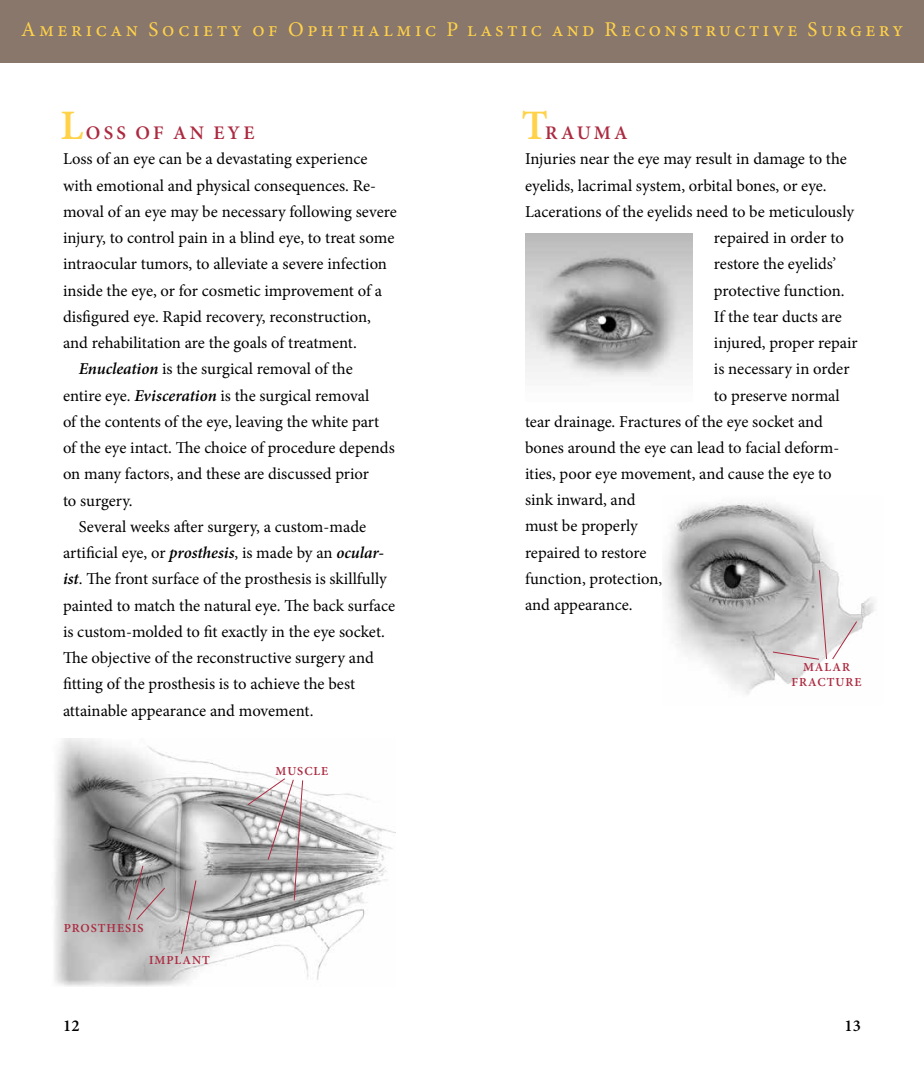
<style>
.page{position:relative;width:924px;height:1071px;background:#fff}
.page>*{position:absolute;margin:0;border:0;box-sizing:border-box;transform-origin:0 0}
.t1{font:21px "Minion Pro";letter-spacing:.155em;color:#ffd249}
.t2{font:600 19.25px "Minion Pro";letter-spacing:.17em;color:#ac2a40}
.t3{font:16.62px "Minion Pro";letter-spacing:-.005em;color:#000}
.t4{font:600 16.62px "Minion Pro";color:#000}
.t5{font:600 12.25px/15.8px "Minion Pro";letter-spacing:.08em;color:#ac2a40;text-align:center}
.s1{font-size:42px;color:#ffd249}
.s2{font-weight:600;font-style:italic}
</style>
<div class="page">
<img style="left:54px;top:738px;width:341px;height:249px">
<img style="left:525px;top:233px;width:168px;height:145px">
<img style="left:664px;top:502px;width:211px;height:192px">
<svg style="left:128px;top:865px;width:38px;height:56px;background:#a39d9e"></svg>
<svg style="left:247px;top:777px;width:57px;height:124px"></svg>
<svg style="left:180px;top:879px;width:17px;height:76px"></svg>
<svg style="left:772px;top:569px;width:86px;height:91px"></svg>
<div style="left:441px;top:0;width:483px;height:63px;background:#8a776b"></div>
<div style="left:0;top:0;width:483px;height:63px;background:#8a776b"></div>
<p class="t1" style="left:21px;top:15px;width:884px">American Society of Ophthalmic P lastic and Reconstructive Surgery</p>
<p class="t2" style="left:61px;top:119px;width:195px"><span class="s1">L</span>OSS OF AN EYE</p>
<p class="t3" style="left:63px;top:148px;width:306px">Loss of an eye can be a devastating experience</p>
<p class="t3" style="left:63px;top:174px;width:315px">with emotional and physical consequences. Re-</p>
<p class="t3" style="left:63px;top:200px;width:335px">moval of an eye may be necessary following severe</p>
<p class="t3" style="left:63px;top:227px;width:333px">injury, to control pain in a blind eye, to treat some</p>
<p class="t3" style="left:63px;top:253px;width:326px">intraocular tumors, to alleviate a severe infection</p>
<p class="t3" style="left:63px;top:279px;width:321px">inside the eye, or for cosmetic improvement of a</p>
<p class="t3" style="left:63px;top:305px;width:310px">disfigured eye. Rapid recovery, reconstruction,</p>
<p class="t3" style="left:63px;top:332px;width:295px">and rehabilitation are the goals of treatment.</p>
<p class="t3" style="left:79px;top:358px;width:276px"><span class="s2">Enucleation</span> is the surgical removal of the</p>
<p class="t3" style="left:63px;top:384px;width:308px">entire eye. <span class="s2">Evisceration</span> is the surgical removal</p>
<p class="t3" style="left:63px;top:410px;width:318px">of the contents of the eye, leaving the white part</p>
<p class="t3" style="left:63px;top:437px;width:333px">of the eye intact. The choice of procedure depends</p>
<p class="t3" style="left:63px;top:463px;width:308px">on many factors, and these are discussed prior</p>
<p class="t3" style="left:63px;top:489px;width:71px">to surgery.</p>
<p class="t3" style="left:79px;top:515px;width:289px">Several weeks after surgery, a custom-made</p>
<p class="t3" style="left:63px;top:542px;width:323px">artificial eye, or <span class="s2">prosthesis</span>, is made by an <span class="s2">ocular-</span></p>
<p class="t3" style="left:63px;top:568px;width:326px"><span class="s2">ist</span>. The front surface of the prosthesis is skillfully</p>
<p class="t3" style="left:63px;top:594px;width:334px">painted to match the natural eye. The back surface</p>
<p class="t3" style="left:63px;top:620px;width:323px">is custom-molded to fit exactly in the eye socket.</p>
<p class="t3" style="left:63px;top:647px;width:312px">The objective of the reconstructive surgery and</p>
<p class="t3" style="left:63px;top:673px;width:294px">fitting of the prosthesis is to achieve the best</p>
<p class="t3" style="left:63px;top:699px;width:252px">attainable appearance and movement.</p>
<p class="t5" style="left:64px;top:921px;width:81px">PROSTHESIS</p>
<p class="t4" style="left:63px;top:1014px;width:18px">12</p>
<p class="t5" style="left:149px;top:952px;width:62px">IMPLANT</p>
<p class="t5" style="left:275px;top:763px;width:54px">MUSCLE</p>
<p class="t2" style="left:521px;top:119px;width:108px"><span class="s1">T</span>RAUMA</p>
<p class="t3" style="left:525px;top:148px;width:324px">Injuries near the eye may result in damage to the</p>
<p class="t3" style="left:525px;top:174px;width:303px">eyelids, lacrimal system, orbital bones, or eye.</p>
<p class="t3" style="left:525px;top:200px;width:331px">Lacerations of the eyelids need to be meticulously</p>
<p class="t3" style="left:714px;top:227px;width:131px">repaired in order to</p>
<p class="t3" style="left:714px;top:253px;width:124px">restore the eyelids’</p>
<p class="t3" style="left:714px;top:279px;width:132px">protective function.</p>
<p class="t3" style="left:714px;top:305px;width:129px">If the tear ducts are</p>
<p class="t3" style="left:714px;top:332px;width:145px">injured, proper repair</p>
<p class="t3" style="left:714px;top:358px;width:137px">is necessary in order</p>
<p class="t3" style="left:714px;top:384px;width:127px">to preserve normal</p>
<p class="t3" style="left:525px;top:410px;width:300px">tear drainage. Fractures of the eye socket and</p>
<p class="t3" style="left:525px;top:437px;width:316px">bones around the eye can lead to facial deform-</p>
<p class="t3" style="left:525px;top:463px;width:308px">ities, poor eye movement, and cause the eye to</p>
<p class="t3" style="left:525px;top:489px;width:112px">sink inward, and</p>
<p class="t3" style="left:525px;top:515px;width:115px">must be properly</p>
<p class="t3" style="left:525px;top:541px;width:123px">repaired to restore</p>
<p class="t3" style="left:525px;top:568px;width:139px">function, protection,</p>
<p class="t3" style="left:525px;top:594px;width:109px">and appearance.</p>
<p class="t5" style="left:792px;top:659px;width:71px">MALAR<br>FRACTURE</p>
<p class="t4" style="left:844px;top:1014px;width:18px">13</p>
</div>
